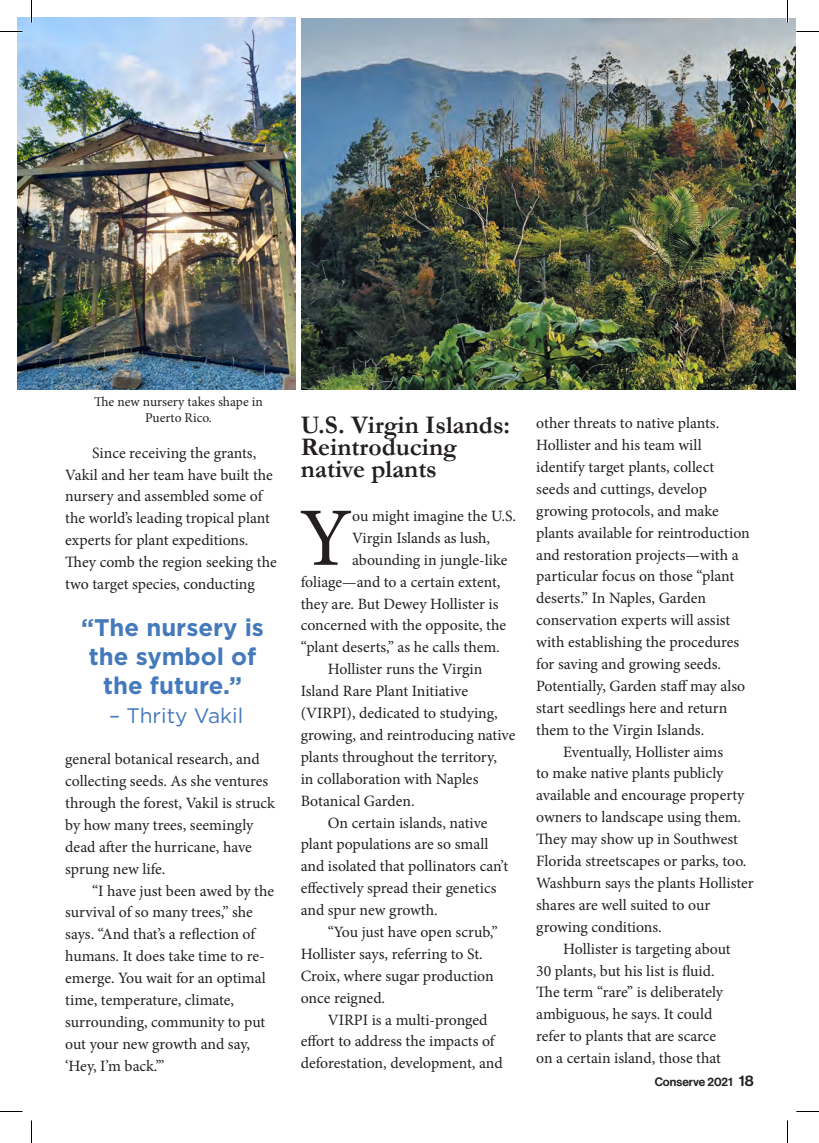
<style>
.page{position:relative;width:819px;height:1143px;background:#fff}
.page>*{position:absolute;margin:0;border:0;box-sizing:border-box;transform-origin:0 0}
.t1{font:83.1px "Minion Pro";color:#231f20}
.t2{font:700 25.5px/21.9px "Garamond";color:#231f20}
.t3{font:700 24px/28.8px "Gotham";color:#4479bb;text-align:center}
.t4{font:21px "Gotham";color:#4479bb}
.t5{font:15.75px/21.9px "Minion Pro";letter-spacing:-.005em;color:#231f20}
.t6{font:13.5px/16.2px "Minion Pro";color:#231f20;text-align:center}
.t7{font:12px "Neue Haas Display Mediu";color:#231f20}
.s1{font-size:15px}
</style>
<div class="page">
<img style="left:17px;top:17px;width:278px;height:373px">
<img style="left:301px;top:18px;width:495px;height:371px">
<svg style="left:0;top:31px;width:22px;height:1px"></svg>
<svg style="left:796px;top:31px;width:23px;height:1px"></svg>
<svg style="left:0;top:1111px;width:22px;height:1px"></svg>
<svg style="left:796px;top:1111px;width:23px;height:1px"></svg>
<svg style="left:31px;top:0;width:1px;height:22px"></svg>
<svg style="left:31px;top:1120px;width:1px;height:23px"></svg>
<svg style="left:787px;top:0;width:1px;height:22px"></svg>
<svg style="left:787px;top:1120px;width:1px;height:23px"></svg>
<p class="t6" style="left:94px;top:393px;width:170px">The new nursery takes shape in<br>Puerto Rico.</p>
<p class="t5" style="left:65px;top:442px;width:213px;text-indent:27px">Since receiving the grants,<br>Vakil and her team have built the nursery and assembled some of the world’s leading tropical plant experts for plant expeditions.<br>They comb the region seeking the two target species, conducting</p>
<h3 class="t3" style="left:81px;top:613px;width:184px">“The nursery is the symbol of the future.”</h3>
<h3 class="t4" style="left:109px;top:702px;width:136px">– Thrity Vakil</h3>
<p class="t5" style="left:65px;top:748px;width:211px">general botanical research, and collecting seeds. As she ventures through the forest, Vakil is struck by how many trees, seemingly dead after the hurricane, have sprung new life.</p>
<p class="t5" style="left:65px;top:880px;width:210px;text-indent:27px">“I have just been awed by the survival of so many trees,” she says. “And that’s a reflection of humans. It does take time to re&shy;emerge. You wait for an optimal time, temperature, climate, surrounding, community to put out your new growth and say, ‘Hey, I’m back.’”</p>
<h2 class="t2" style="left:301px;top:415px;width:211px">U.S. Virgin Islands:<br>Reintroducing native plants</h2>
<h1 class="t1" style="left:299px;top:483px;width:54px">Y</h1>
<p class="t5" style="left:352px;top:505px;width:165px">ou might imagine the U.S.</p>
<p class="t5" style="left:352px;top:527px;width:139px">Virgin Islands as lush,</p>
<p class="t5" style="left:352px;top:549px;width:157px">abounding in jungle-like</p>
<p class="t5" style="left:301px;top:571px;width:201px">foliage—and to a certain extent,</p>
<p class="t5" style="left:301px;top:593px;width:199px">they are. But Dewey Hollister is</p>
<p class="t5" style="left:301px;top:615px;width:207px">concerned with the opposite, the</p>
<p class="t5" style="left:301px;top:636px;width:201px">“plant deserts,” as he calls them.</p>
<p class="t5" style="left:328px;top:658px;width:156px">Hollister runs the Virgin</p>
<p class="t5" style="left:301px;top:680px;width:169px">Island Rare Plant Initiative</p>
<p class="t5" style="left:301px;top:702px;width:198px">(VIRPI), dedicated to studying,</p>
<p class="t5" style="left:301px;top:724px;width:216px">growing, and reintroducing native</p>
<p class="t5" style="left:301px;top:746px;width:198px">plants throughout the territory,</p>
<p class="t5" style="left:301px;top:768px;width:179px">in collaboration with Naples</p>
<p class="t5" style="left:301px;top:790px;width:116px">Botanical Garden.</p>
<p class="t5" style="left:328px;top:812px;width:161px">On certain islands, native</p>
<p class="t5" style="left:301px;top:834px;width:189px">plant populations are so small</p>
<p class="t5" style="left:301px;top:855px;width:209px">and isolated that pollinators can’t</p>
<p class="t5" style="left:301px;top:877px;width:197px">effectively spread their genetics</p>
<p class="t5" style="left:301px;top:899px;width:139px">and spur new growth.</p>
<p class="t5" style="left:328px;top:921px;width:171px">“You just have open scrub,”</p>
<p class="t5" style="left:301px;top:943px;width:184px">Hollister says, referring to St.</p>
<p class="t5" style="left:301px;top:965px;width:194px">Croix, where sugar production</p>
<p class="t5" style="left:301px;top:987px;width:86px">once reigned.</p>
<p class="t5" style="left:328px;top:1009px;width:161px">VIRPI is a multi-pronged</p>
<p class="t5" style="left:301px;top:1031px;width:195px">effort to address the impacts of</p>
<p class="t5" style="left:301px;top:1052px;width:203px">deforestation, development, and</p>
<p class="t5" style="left:536px;top:412px;width:185px">other threats to native plants.</p>
<p class="t5" style="left:536px;top:434px;width:167px">Hollister and his team will</p>
<p class="t5" style="left:536px;top:456px;width:180px">identify target plants, collect</p>
<p class="t5" style="left:536px;top:478px;width:172px">seeds and cuttings, develop</p>
<p class="t5" style="left:536px;top:500px;width:184px">growing protocols, and make</p>
<p class="t5" style="left:536px;top:522px;width:215px">plants available for reintroduction</p>
<p class="t5" style="left:536px;top:544px;width:204px">and restoration projects—with a</p>
<p class="t5" style="left:536px;top:566px;width:200px">particular focus on those “plant</p>
<p class="t5" style="left:536px;top:587px;width:171px">deserts.” In Naples, Garden</p>
<p class="t5" style="left:536px;top:609px;width:196px">conservation experts will assist</p>
<p class="t5" style="left:536px;top:631px;width:205px">with establishing the procedures</p>
<p class="t5" style="left:536px;top:653px;width:186px">for saving and growing seeds.</p>
<p class="t5" style="left:536px;top:675px;width:211px">Potentially, Garden staff may also</p>
<p class="t5" style="left:536px;top:697px;width:193px">start seedlings here and return</p>
<p class="t5" style="left:536px;top:719px;width:170px">them to the Virgin Islands.</p>
<p class="t5" style="left:563px;top:741px;width:161px">Eventually, Hollister aims</p>
<p class="t5" style="left:536px;top:763px;width:189px">to make native plants publicly</p>
<p class="t5" style="left:536px;top:784px;width:210px">available and encourage property</p>
<p class="t5" style="left:536px;top:806px;width:206px">owners to landscape using them.</p>
<p class="t5" style="left:536px;top:828px;width:203px">They may show up in Southwest</p>
<p class="t5" style="left:536px;top:850px;width:212px">Florida streetscapes or parks, too.</p>
<p class="t5" style="left:536px;top:872px;width:219px">Washburn says the plants Hollister</p>
<p class="t5" style="left:536px;top:894px;width:175px">shares are well suited to our</p>
<p class="t5" style="left:536px;top:916px;width:127px">growing conditions.</p>
<p class="t5" style="left:563px;top:938px;width:169px">Hollister is targeting about</p>
<p class="t5" style="left:536px;top:960px;width:180px">30 plants, but his list is fluid.</p>
<p class="t5" style="left:536px;top:982px;width:188px">The term “rare” is deliberately</p>
<p class="t5" style="left:536px;top:1003px;width:178px">ambiguous, he says. It could</p>
<p class="t5" style="left:536px;top:1025px;width:182px">refer to plants that are scarce</p>
<p class="t5" style="left:536px;top:1047px;width:186px">on a certain island, those that</p>
<p class="t7" style="left:655px;top:1075px;width:101px">Conserve 2021 <span class="s1">18</span></p>
</div>
